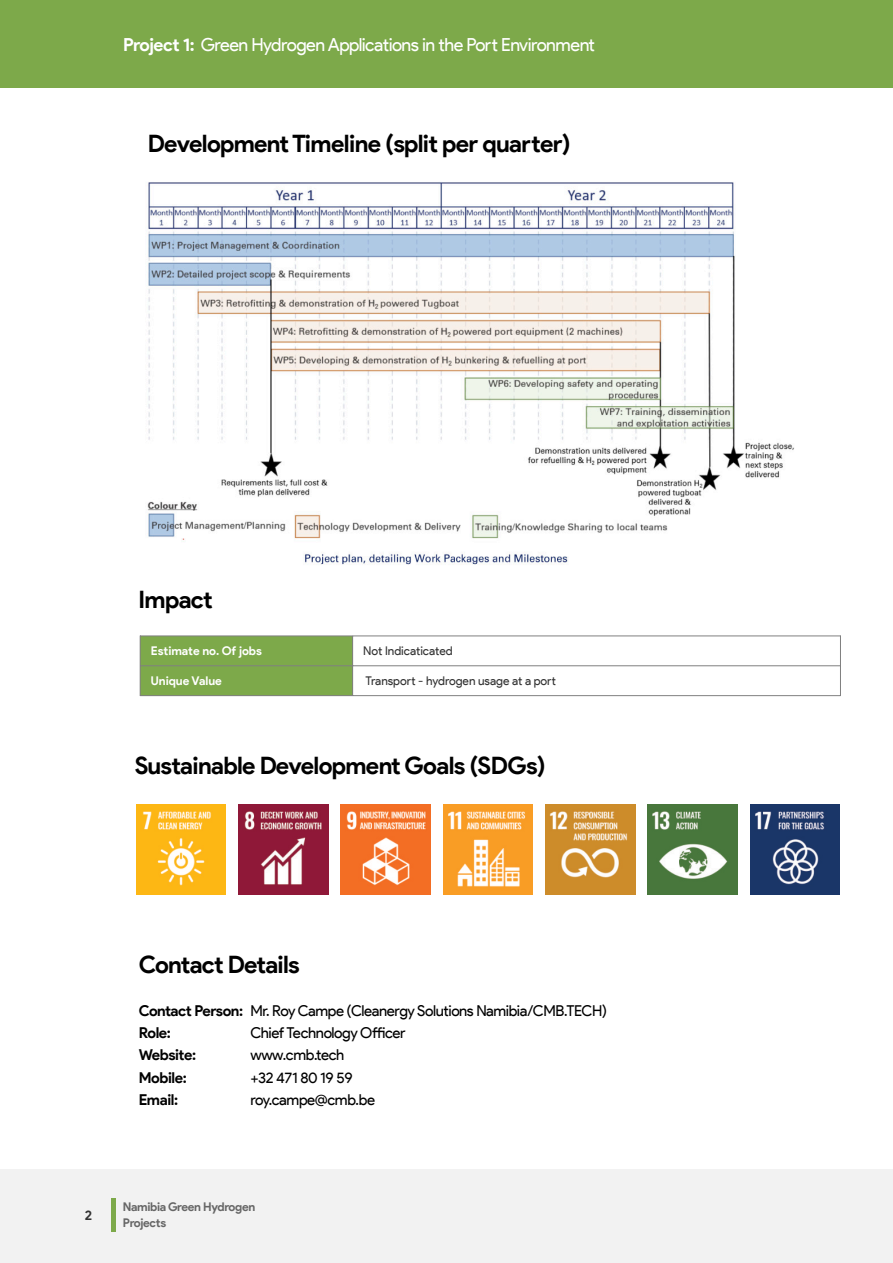
<style>
.page{position:relative;width:893px;height:1263px;background:#fff}
.page>*{position:absolute;margin:0;border:0;box-sizing:border-box;transform-origin:0 0}
.t1{font:700 24px "Product Sans";letter-spacing:-.03em;color:#000}
.t2{font:18px "Product Sans";letter-spacing:-.03em;color:#fff}
.t3{font:15px/22.4px "Product Sans";letter-spacing:-.025em;color:#000}
.t4{font:700 15px "Product Sans";letter-spacing:-.03em;color:#000}
.t5{font:700 13.5px "Product Sans";color:#333}
.t6{font:12px "Product Sans";letter-spacing:-.005em;color:#333}
.t7{font:700 12px/16.6px "Product Sans";letter-spacing:-.03em;color:#666}
.t8{font:700 12px "Product Sans";letter-spacing:-.005em;color:#fff}
.s1{font-weight:700}
</style>
<div class="page">
<div style="left:0;top:1170px;width:893px;height:93px;background:#f2f2f2"></div>
<div style="left:111px;top:1199px;width:5px;height:33px;background:#7da94a"></div>
<div style="left:0;top:0;width:893px;height:87px;background:#7da94a"></div>
<div style="left:140px;top:636px;width:213px;height:60px;background:#7da94a"></div>
<hr style="left:140px;top:635px;width:1px;height:61px;background:#808080">
<hr style="left:840px;top:635px;width:1px;height:61px;background:#808080">
<hr style="left:352px;top:636px;width:1px;height:60px;background:#808080">
<hr style="left:140px;top:635px;width:700px;height:1px;background:#808080">
<hr style="left:140px;top:665px;width:700px;height:1px;background:#808080">
<hr style="left:140px;top:695px;width:700px;height:1px;background:#808080">
<img style="left:147px;top:182px;width:647px;height:383px">
<img style="left:136px;top:805px;width:90px;height:89px">
<img style="left:239px;top:805px;width:89px;height:89px">
<img style="left:341px;top:805px;width:89px;height:89px">
<img style="left:443px;top:805px;width:90px;height:89px">
<img style="left:546px;top:805px;width:89px;height:89px">
<img style="left:648px;top:805px;width:89px;height:89px">
<img style="left:750px;top:805px;width:90px;height:89px">
<hr style="left:892px;top:0;width:1px;height:88px;background:#7da94a">
<p class="t2" style="left:123px;top:34px;width:473px"><span class="s1">Project 1:</span> Green Hydrogen Applications in the Port Environment</p>
<h1 class="t1" style="left:148px;top:129px;width:424px">Development Timeline (split per quarter)</h1>
<h1 class="t1" style="left:138px;top:585px;width:76px">Impact</h1>
<p class="t8" style="left:151px;top:644px;width:113px">Estimate no. Of jobs</p>
<p class="t6" style="left:363px;top:644px;width:91px">Not Indicaticated</p>
<p class="t8" style="left:151px;top:673px;width:73px">Unique Value</p>
<p class="t6" style="left:365px;top:673px;width:192px">Transport - hydrogen usage at a port</p>
<h1 class="t1" style="left:135px;top:751px;width:413px">Sustainable Development Goals (SDGs)</h1>
<h1 class="t1" style="left:139px;top:950px;width:163px">Contact Details</h1>
<p class="t3" style="left:139px;top:999px;width:470px"><span class="s1">Contact Person:</span> Mr. Roy Campe (Cleanergy Solutions Namibia/CMB.TECH)<br><span class="s1">Role:</span></p>
<p class="t3" style="left:250px;top:1021px;width:157px">Chief Technology Officer</p>
<p class="t4" style="left:139px;top:1046px;width:59px">Website:</p>
<p class="t3" style="left:250px;top:1044px;width:95px">www.cmb.tech</p>
<p class="t4" style="left:139px;top:1068px;width:49px">Mobile:</p>
<p class="t3" style="left:250px;top:1066px;width:104px">+32 471 80 19 59</p>
<p class="t4" style="left:139px;top:1091px;width:41px">Email:</p>
<p class="t3" style="left:250px;top:1088px;width:126px">roy.campe@cmb.be</p>
<p class="t5" style="left:85px;top:1207px;width:9px">2</p>
<p class="t7" style="left:123px;top:1198px;width:134px">Namibia Green Hydrogen<br>Projects</p>
</div>
